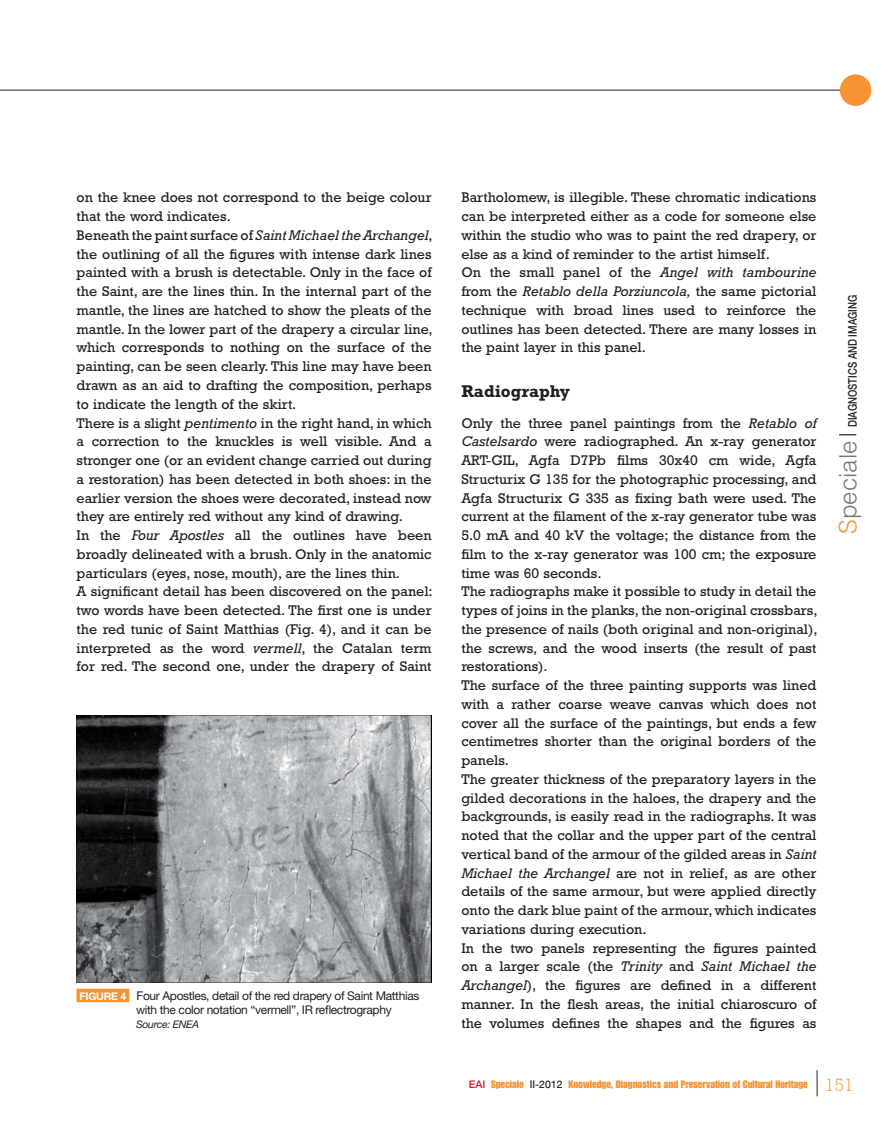
<style>
.page{position:relative;width:893px;height:1127px;background:#fff}
.page>*{position:absolute;margin:0;border:0;box-sizing:border-box;transform-origin:0 0}
.t1{font:700 17.25px "Rockwell";color:#231f20}
.t2{font:14.25px/18.8px "Rockwell";color:#231f20}
.t3{font:12px/14.2px "Helvetica Neue";letter-spacing:-.03em;color:#231f20}
.t4{font:500 12px "Helvetica Neue";color:#231f20;scale:.8 1}
.t5{font:10.5px "Impact";color:#f79332}
.t6{font:italic 10.5px "Helvetica Neue";letter-spacing:-.03em;color:#231f20}
.s1{font-style:italic}
.s2{font-weight:700;font-size:10.5px;color:#fff}
.s3{font-family:"Helvetica";font-weight:300;font-size:24px;color:#f79332}
.s4{font-family:"Helvetica";font-weight:300;font-size:24px;color:#76787b}
.s5{font-family:"Helvetica Neue";font-weight:500;color:#d7162e}
.s6{font-family:"Helvetica Neue";color:#000}
.s7{font-family:"Rockwell";font-weight:300;font-size:18px}
</style>
<div class="page">
<hr style="left:0;top:90px;width:860px;height:1px;background:#231f20">
<div style="left:840px;top:74px;width:31px;height:32px;background:#f79332;border-radius:50%"></div>
<svg style="left:817px;top:1070px;width:1px;height:26px"></svg>
<svg style="left:839px;top:434px;width:17px;height:1px"></svg>
<img style="left:77px;top:716px;width:355px;height:266px">
<div style="left:77px;top:989px;width:52px;height:13px;background:#f79332"></div>
<p class="t2" style="left:77px;top:190px;width:358px">on the knee does not correspond to the beige colour that the word indicates.<br>Beneath the paint surface of <span class="s1">Saint Michael the Archangel</span>, the outlining of all the figures with intense dark lines painted with a brush is detectable. Only in the face of the Saint, are the lines thin. In the internal part of the mantle, the lines are hatched to show the pleats of the mantle. In the lower part of the drapery a circular line, which corresponds to nothing on the surface of the painting, can be seen clearly. This line may have been drawn as an aid to drafting the composition, perhaps to indicate the length of the skirt.<br>There is a slight <span class="s1">pentimento</span> in the right hand, in which a correction to the knuckles is well visible. And a stronger one (or an evident change carried out during a restoration) has been detected in both shoes: in the earlier version the shoes were decorated, instead now they are entirely red without any kind of drawing.<br>In the <span class="s1">Four Apostles</span> all the outlines have been broadly delineated with a brush. Only in the anatomic particulars (eyes, nose, mouth), are the lines thin.<br>A significant detail has been discovered on the panel: two words have been detected. The first one is under the red tunic of Saint Matthias (Fig. 4), and it can be interpreted as the word <span class="s1">vermell</span>, the Catalan term for red. The second one, under the drapery of Saint</p>
<p class="t2" style="left:461px;top:190px;width:357px">Bartholomew, is illegible. These chromatic indications can be interpreted either as a code for someone else within the studio who was to paint the red drapery, or else as a kind of reminder to the artist himself.<br>On the small panel of the <span class="s1">Angel with tambourine </span>from the <span class="s1">Retablo della Porziuncola,</span> the same pictorial technique with broad lines used to reinforce the outlines has been detected. There are many losses in the paint layer in this panel.</p>
<p class="t1" style="left:461px;top:386px;width:110px">Radiography</p>
<p class="t2" style="left:461px;top:415px;width:358px">Only the three panel paintings from the <span class="s1">Retablo of Castelsardo</span> were radiographed. An x-ray generator ART-GIL, Agfa D7Pb films 30x40 cm wide, Agfa Structurix G 135 for the photographic processing, and Agfa Structurix G 335 as fixing bath were used. The current at the filament of the x-ray generator tube was 5.0 mA and 40 kV the voltage; the distance from the film to the x-ray generator was 100 cm; the exposure time was 60 seconds.<br>The radiographs make it possible to study in detail the types of joins in the planks, the non-original crossbars, the presence of nails (both original and non-original), the screws, and the wood inserts (the result of past restorations).<br>The surface of the three painting supports was lined with a rather coarse weave canvas which does not cover all the surface of the paintings, but ends a few centimetres shorter than the original borders of the panels.<br>The greater thickness of the preparatory layers in the gilded decorations in the haloes, the drapery and the backgrounds, is easily read in the radiographs. It was noted that the collar and the upper part of the central vertical band of the armour of the gilded areas in <span class="s1">Saint Michael the Archangel</span> are not in relief, as are other details of the same armour, but were applied directly onto the dark blue paint of the armour, which indicates variations during execution.<br>In the two panels representing the figures painted on a larger scale (the <span class="s1">Trinity</span> and <span class="s1">Saint Michael the Archangel</span>), the figures are defined in a different manner. In the flesh areas, the initial chiaroscuro of the volumes defines the shapes and the figures as</p>
<p class="t3" style="left:136px;top:989px;width:285px;text-indent:-56px"><span class="s2">FIGURE 4</span> Four Apostles, detail of the red drapery of Saint Matthias with the color notation “vermell”, IR reflectrography</p>
<p class="t6" style="left:136px;top:1020px;width:65px">Source: ENEA</p>
<p class="t4" style="left:848px;top:534px;width:301px;rotate:-90deg"><span class="s3">S</span><span class="s4">peciale</span> DIAGNOSTICS AND IMAGING</p>
<p class="t5" style="left:469px;top:1080px;width:386px"><span class="s5">EAI</span> Speciale <span class="s6">II-2012</span> Knowledge, Diagnostics and Preservation of Cultural Heritage <span class="s7">151</span></p>
</div>
